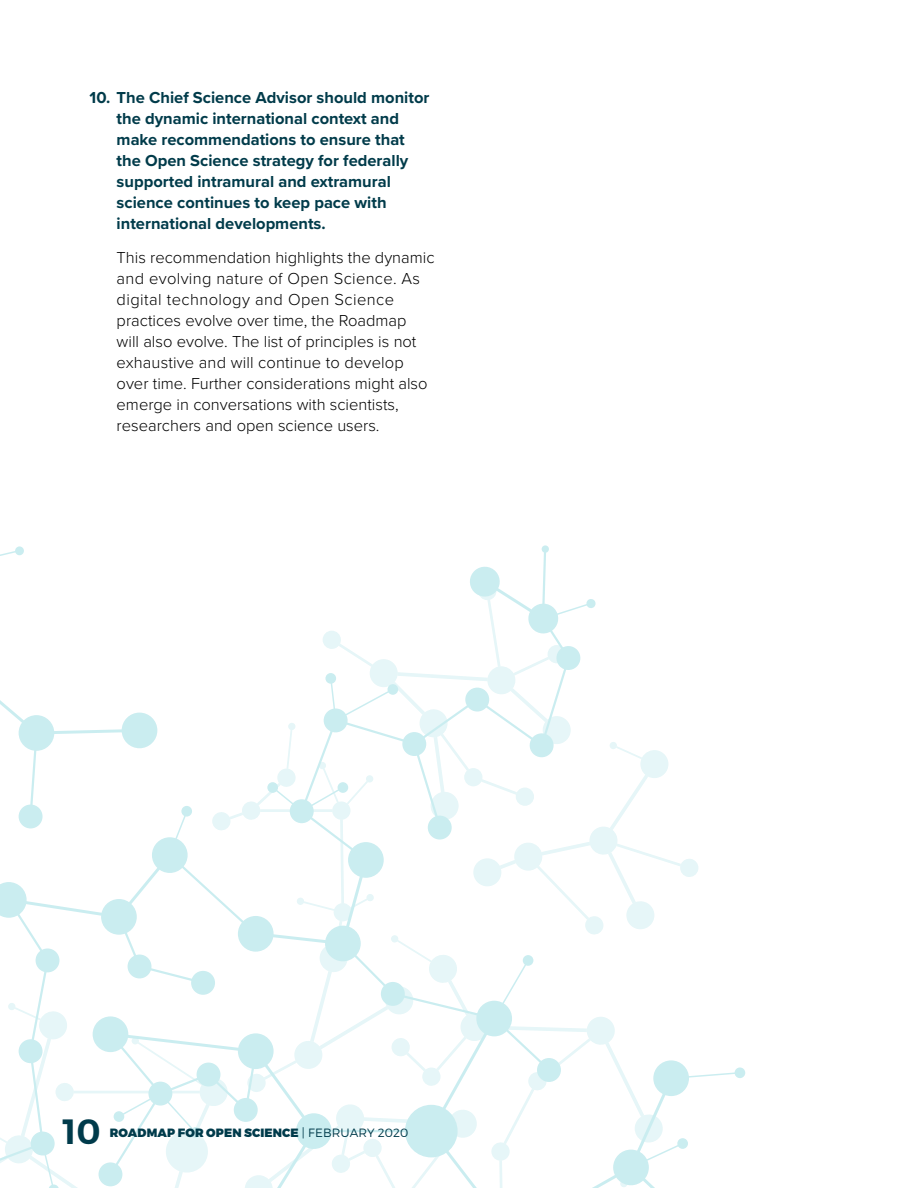
<style>
.page{position:relative;width:918px;height:1188px;background:#fff}
.page>*{position:absolute;margin:0;border:0;box-sizing:border-box;transform-origin:0 0}
.t1{font:600 35.1px "Montserrat";color:#003b4b}
.t2{font:300 16.5px/21px "Proxima Nova";color:#000}
.t3{font:700 16.5px/21px "Proxima Nova";color:#013b4a}
.t4{font:900 12px "Montserrat";letter-spacing:.01em;color:#003b4b}
.s1{font-weight:300}
</style>
<div class="page">
<div style="left:735px;top:1068px;width:10px;height:9px;background:#caedf0;border-radius:50%"></div>
<div style="left:735px;top:1067px;width:10px;height:11px;border:2px solid #00a9b8;border-radius:50%"></div>
<svg style="left:0;top:545px;width:698px;height:643px"></svg>
<p class="t3" style="left:117px;top:86px;width:314px;text-indent:-27px">10. The Chief Science Advisor should monitor the dynamic international context and make recommendations to ensure that the Open Science strategy for federally supported intramural and extramural science continues to keep pace with international developments.</p>
<p class="t2" style="left:117px;top:246px;width:319px">This recommendation highlights the dynamic and evolving nature of Open Science. As digital technology and Open Science practices evolve over time, the Roadmap<br>will also evolve. The list of principles is not exhaustive and will continue to develop over time. Further considerations might also emerge in conversations with scientists, researchers and open science users.</p>
<h1 class="t1" style="left:63px;top:1110px;width:40px">10</h1>
<p class="t4" style="left:110px;top:1125px;width:300px">ROADMAP FOR OPEN SCIENCE <span class="s1">| FEBRUARY 2020</span></p>
</div>
